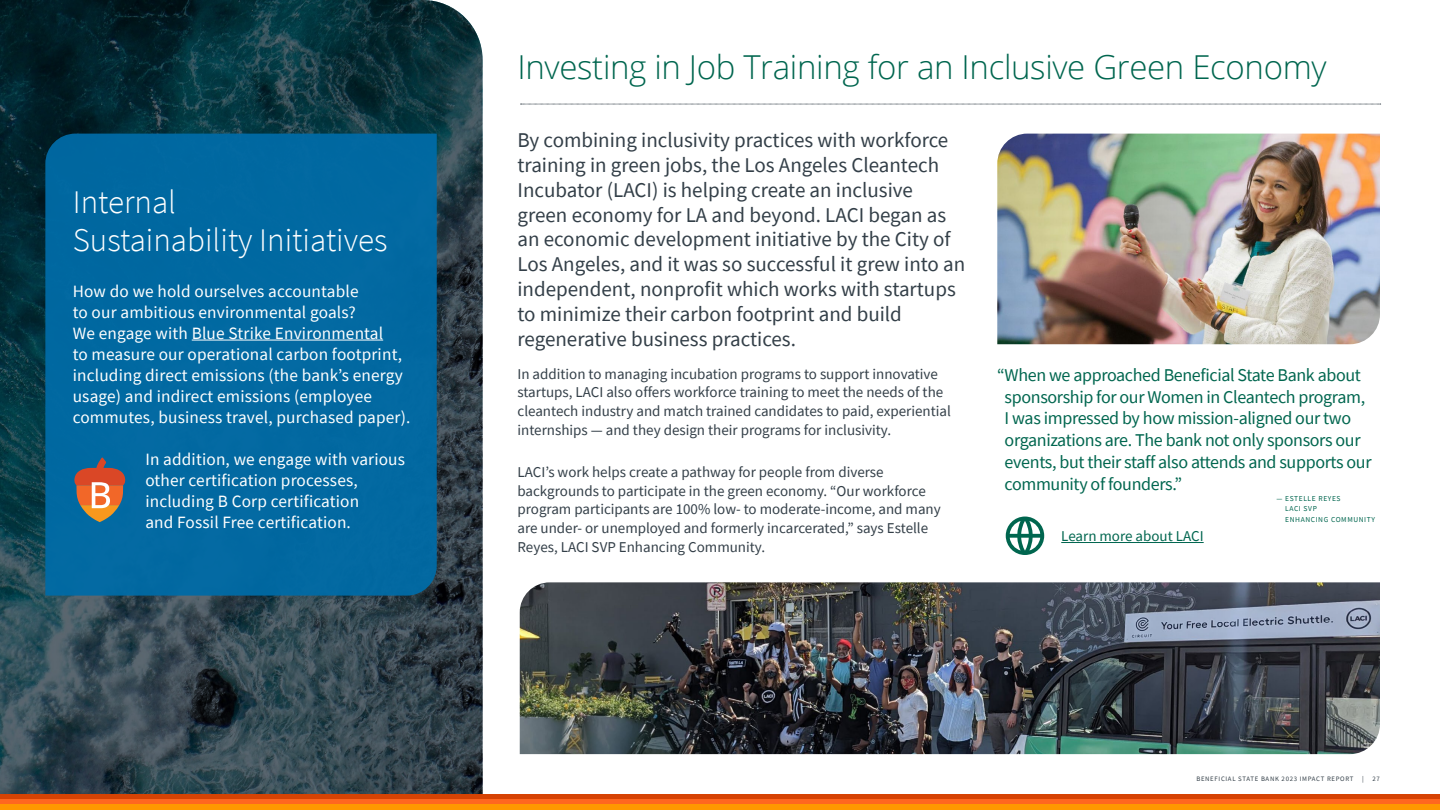
<style>
.page{position:relative;width:1440px;height:810px;background:#fff}
.page>*{position:absolute;margin:0;border:0;box-sizing:border-box;transform-origin:0 0}
.t1{font:300 33px "Open Sans";letter-spacing:-.01em;color:#00664f}
.t2{font:300 33px/37.5px "Source Sans Pro";color:#fff}
.t3{font:21px/24.8px "Source Sans Pro";color:#333f48}
.t4{font:18px/21.8px "Source Sans Pro";letter-spacing:-.02em;color:#00664f}
.t5{font:17.25px/21px "Source Sans Pro";letter-spacing:.01em;color:#fff}
.t6{font:15px/18.8px "Source Sans Pro";color:#333f48}
.t7{font:15px "Source Sans Pro";color:#00664f}
.t8{font:7.5px/10.1px "Source Sans Pro";letter-spacing:.08em;color:#00664f}
.t9{font:6.75px "Source Sans Pro";letter-spacing:.1em;color:#333f48}
</style>
<div class="page">
<div style="left:0;top:794px;width:1440px;height:5px;background:#d64304"></div>
<div style="left:0;top:799px;width:1440px;height:6px;background:#ff6720"></div>
<div style="left:0;top:805px;width:1440px;height:5px;background:#ff9800"></div>
<svg style="left:0;top:0;width:483px;height:794px;background:#233d46"></svg>
<div style="left:45px;top:134px;width:392px;height:462px;background:#0169a1"></div>
<hr style="left:192px;top:340px;width:191px;height:1px;background:#fff">
<svg style="left:74px;top:458px;width:52px;height:64px;background:#987162"></svg>
<svg style="left:521px;top:104px;width:860px;height:1px"></svg>
<img style="left:997px;top:134px;width:383px;height:210px">
<img style="left:520px;top:582px;width:860px;height:172px">
<hr style="left:1061px;top:542px;width:143px;height:1px;background:#00664f">
<svg style="left:1006px;top:517px;width:38px;height:38px"></svg>
<h1 class="t2" style="left:73px;top:184px;width:316px">Internal<br>Sustainability Initiatives</h1>
<p class="t5" style="left:73px;top:280px;width:339px">How do we hold ourselves accountable<br>to our ambitious environmental goals?<br>We engage with Blue Strike Environmental<br>to measure our operational carbon footprint, including direct emissions (the bank’s energy usage) and indirect emissions (employee commutes, business travel, purchased paper).</p>
<p class="t5" style="left:145px;top:448px;width:261px">In addition, we engage with various other certification processes, including B Corp certification<br>and Fossil Free certification.</p>
<h1 class="t1" style="left:518px;top:45px;width:811px">Investing in Job Training for an Inclusive Green Economy</h1>
<p class="t3" style="left:518px;top:128px;width:449px">By combining inclusivity practices with workforce training in green jobs, the Los Angeles Cleantech Incubator (LACI) is helping create an inclusive green economy for LA and beyond. LACI began as an economic development initiative by the City of Los Angeles, and it was so successful it grew into an independent, nonprofit which works with startups to minimize their carbon footprint and build regenerative business practices.</p>
<p class="t6" style="left:518px;top:364px;width:435px">In addition to managing incubation programs to support innovative startups, LACI also offers workforce training to meet the needs of the cleantech industry and match trained candidates to paid, experiential internships — and they design their programs for inclusivity.</p>
<p class="t6" style="left:518px;top:463px;width:425px">LACI’s work helps create a pathway for people from diverse backgrounds to participate in the green economy. “Our workforce program participants are 100% low- to moderate-income, and many are under- or unemployed and formerly incarcerated,” says Estelle Reyes, LACI SVP Enhancing Community.</p>
<p class="t4" style="left:1005px;top:364px;width:369px;text-indent:-8px">“When we approached Beneficial State Bank about sponsorship for our Women in Cleantech program, I was impressed by how mission-aligned our two organizations are. The bank not only sponsors our events, but their staff also attends and supports our community of founders.”</p>
<p class="t8" style="left:1285px;top:494px;width:91px;text-indent:-9px">— ESTELLE REYES<br>LACI SVP<br>ENHANCING COMMUNITY</p>
<p class="t7" style="left:1061px;top:527px;width:144px">Learn more about LACI</p>
<p class="t9" style="left:1196px;top:775px;width:159px">BENEFICIAL STATE BANK 2023 IMPACT REPORT</p>
<p class="t9" style="left:1362px;top:775px;width:3px">|</p>
<p class="t9" style="left:1373px;top:775px;width:9px">27</p>
</div>
